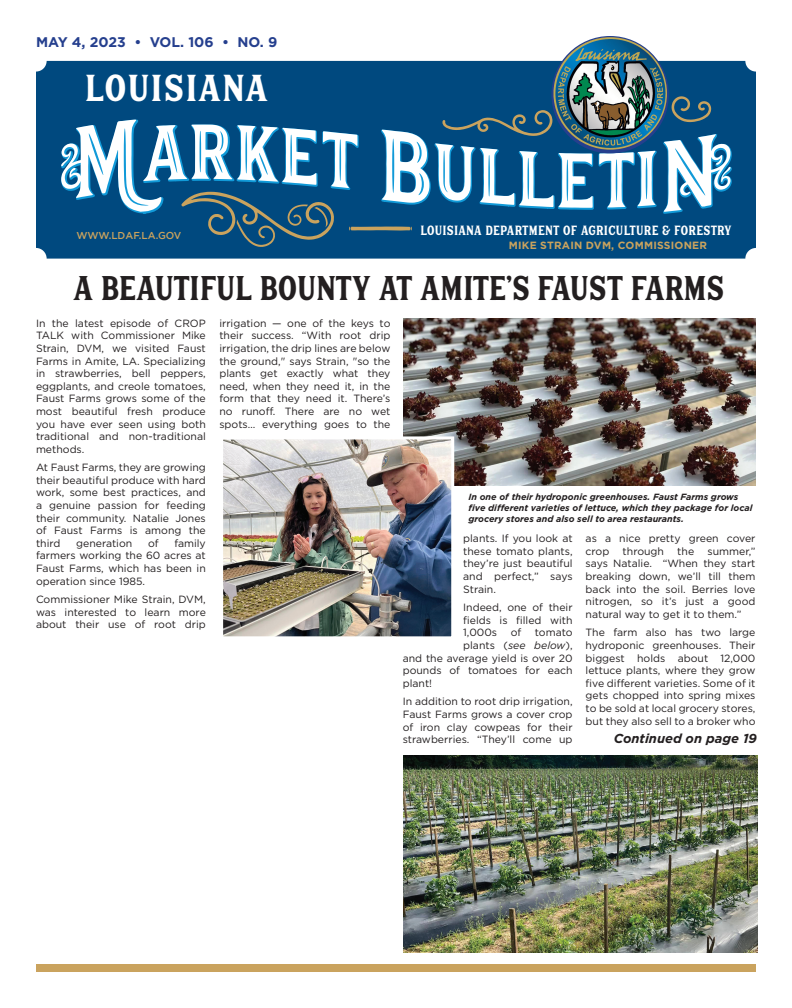
<style>
.page{position:relative;width:792px;height:1008px;background:#fff}
.page>*{position:absolute;margin:0;border:0;box-sizing:border-box;transform-origin:0 0}
.t1{font:35px "Hanley Block Display";letter-spacing:.025em;color:#fff;scale:1.04 1}
.coverHeadline{font:32px "Hanley Block Display";letter-spacing:-.01em;color:#231f20}
.t2{font:700 14px "Gotham";color:#253f8e}
.CONTD_TEXT{font:italic 700 13px "Gotham";color:#231f20}
.t3{font:12.5px "Hanley Block Display";letter-spacing:.015em;color:#fff}
.t4{font:10.5px/12.6px "Gotham";color:#231f20;text-align:justify}
.t5{font:700 10.5px "Gotham";letter-spacing:.02em;color:#caa35e}
.t6{font:500 10px "Gotham";color:#caa35e}
.photoBlurbs{font:italic 700 9px/10.8px "Gotham";color:#231f20}
.s1{font-style:italic}
</style>
<div class="page">
<div style="left:36px;top:61px;width:720px;height:198px;background:#00497f;border-radius:11px"></div>
<svg style="left:60px;top:96px;width:673px;height:223px"></svg>
<img style="left:554px;top:37px;width:113px;height:113px">
<div style="left:36px;top:964px;width:720px;height:8px;background:#caa35e"></div>
<img style="left:403px;top:755px;width:354px;height:198px">
<img style="left:403px;top:319px;width:352px;height:166px">
<img style="left:224px;top:440px;width:226px;height:195px">
<div style="left:220px;top:436px;width:234px;height:203px;border:3px solid #fff"></div>
<h3 class="t2" style="left:36px;top:33px;width:243px">MAY 4, 2023 • VOL. 106 • NO. 9</h3>
<h1 class="t1" style="left:85px;top:67px;width:178px">LOUISIANA</h1>
<p class="t6" style="left:76px;top:229px;width:106px">WWW.LDAF.LA.GOV</p>
<p class="t3" style="left:420px;top:222px;width:313px">LOUISIANA DEPARTMENT OF AGRICULTURE &amp; FORESTRY</p>
<p class="t5" style="left:509px;top:239px;width:200px">MIKE STRAIN DVM, COMMISSIONER</p>
<p class="coverHeadline" style="left:73px;top:269px;width:653px">A BEAUTIFUL BOUNTY AT AMITE'S FAUST FARMS</p>
<p class="t4" style="left:36px;top:317px;width:171px">In the latest episode of CROP TALK with Commissioner Mike Strain, DVM, we visited Faust Farms in Amite, LA. Specializing in strawberries, bell peppers, eggplants, and creole tomatoes, Faust Farms grows some of the most beautiful fresh produce you have ever seen using both traditional and non-traditional methods.</p>
<p class="t4" style="left:36px;top:461px;width:171px">At Faust Farms, they are growing their beautiful produce with hard work, some best practices, and a genuine passion for feeding their community. Natalie Jones of Faust Farms is among the third</p>
<p class="t4" style="left:219px;top:317px;width:173px">irrigation — one of the keys to their success. “With root drip irrigation, the drip lines are below the ground," says Strain, "so the plants get exactly what they need, when they need it, in the form that they need it. There’s no runoff. There are no wet spots… everything goes to the</p>
<p class="photoBlurbs" style="left:469px;top:492px;width:286px">In one of their hydroponic greenhouses. Faust Farms grows five different varieties of lettuce, which they package for local grocery stores and also sell to area restaurants.</p>
<p class="t4" style="left:463px;top:532px;width:111px">plants. If you look at these tomato plants, they’re just beautiful and perfect,” says Strain.</p>
<p class="t4" style="left:463px;top:601px;width:111px">Indeed, one of their fields is filled with 1,000s</p>
<p class="t4" style="left:586px;top:532px;width:171px">as a nice pretty green cover crop</p>
<p class="t4" style="left:36px;top:537px;width:171px;text-indent:138px">family farmers working the 60 acres at Faust Farms, which has been in operation since 1985.</p>
<p class="t4" style="left:36px;top:593px;width:171px">Commissioner Mike Strain, DVM, was interested to learn more about their use of root drip</p>
<p class="t4" style="left:76px;top:537px;width:58px">generation</p>
<p class="t4" style="left:148px;top:537px;width:12px">of</p>
<p class="t4" style="left:623px;top:545px;width:43px">through</p>
<p class="t4" style="left:677px;top:545px;width:18px">the</p>
<p class="t4" style="left:586px;top:545px;width:171px;text-indent:122px">summer,” says Natalie. “When they start breaking down, we’ll till them back into the soil. Berries love nitrogen, so it’s just a good natural way to get it to them.”</p>
<p class="t4" style="left:586px;top:626px;width:171px">The farm also has two large hydroponic greenhouses. Their biggest holds about 12,000 lettuce plants, where they grow five different varieties. Some of it gets chopped into spring mixes to be sold at local grocery stores, but they also sell to a broker who</p>
<p class="t4" style="left:511px;top:626px;width:12px">of</p>
<p class="t4" style="left:535px;top:626px;width:39px">tomato</p>
<p class="t4" style="left:463px;top:639px;width:111px">plants (<span class="s1">see below</span>),</p>
<p class="t4" style="left:403px;top:651px;width:171px">and the average yield is over 20</p>
<p class="t4" style="left:403px;top:664px;width:171px">pounds of tomatoes for each</p>
<p class="t4" style="left:403px;top:677px;width:31px">plant!</p>
<p class="t4" style="left:403px;top:695px;width:171px">In addition to root drip irrigation, Faust Farms grows a cover crop of iron clay cowpeas for their strawberries. “They’ll come up</p>
<p class="CONTD_TEXT" style="left:614px;top:730px;width:145px">Continued on page 19</p>
</div>
